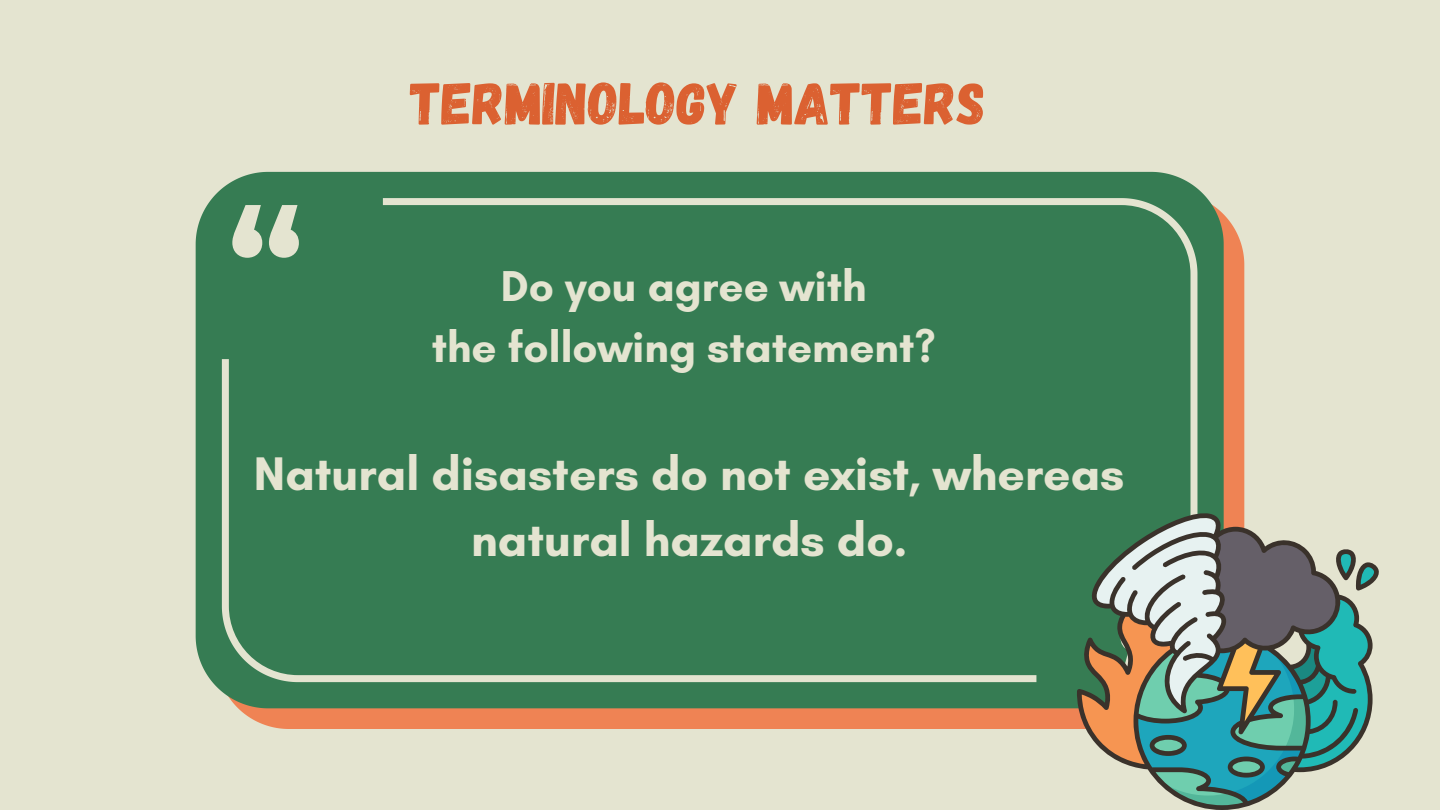
<style>
.page{position:relative;width:1440px;height:810px;background:#e4e4d0}
.page>*{position:absolute;margin:0;border:0;box-sizing:border-box;transform-origin:0 0}
.t1{font:59.7px "Gagalin";color:#db6131}
.t2{font:700 48px/66.8px "Glacial Indifference";color:#e4e4d0;text-align:center}
.t3{font:700 44px "Glacial Indifference";color:#e4e4d0}
</style>
<div class="page">
<div style="left:238px;top:215px;width:1006px;height:514px;background:#ef8354"></div>
<div style="left:196px;top:172px;width:1028px;height:536px;background:#367c53"></div>
<div style="left:222px;top:359px;width:814px;height:323px;background:#367c53"></div>
<div style="left:383px;top:198px;width:814px;height:323px;background:#367c53"></div>
<svg style="left:232px;top:205px;width:67px;height:53px"></svg>
<svg style="left:1079px;top:509px;width:300px;height:74px"></svg>
<svg style="left:1077px;top:511px;width:296px;height:299px"></svg>
<p class="t1" style="left:410px;top:65px;width:577px">TERMINOLOGY MATTERS</p>
<h1 class="t3" style="left:501px;top:259px;width:367px">Do you agree with</h1>
<p class="t3" style="left:432px;top:320px;width:506px">the following statement?</p>
<p class="t2" style="left:254px;top:439px;width:872px">Natural disasters do not exist, whereas natural hazards do.</p>
</div>
